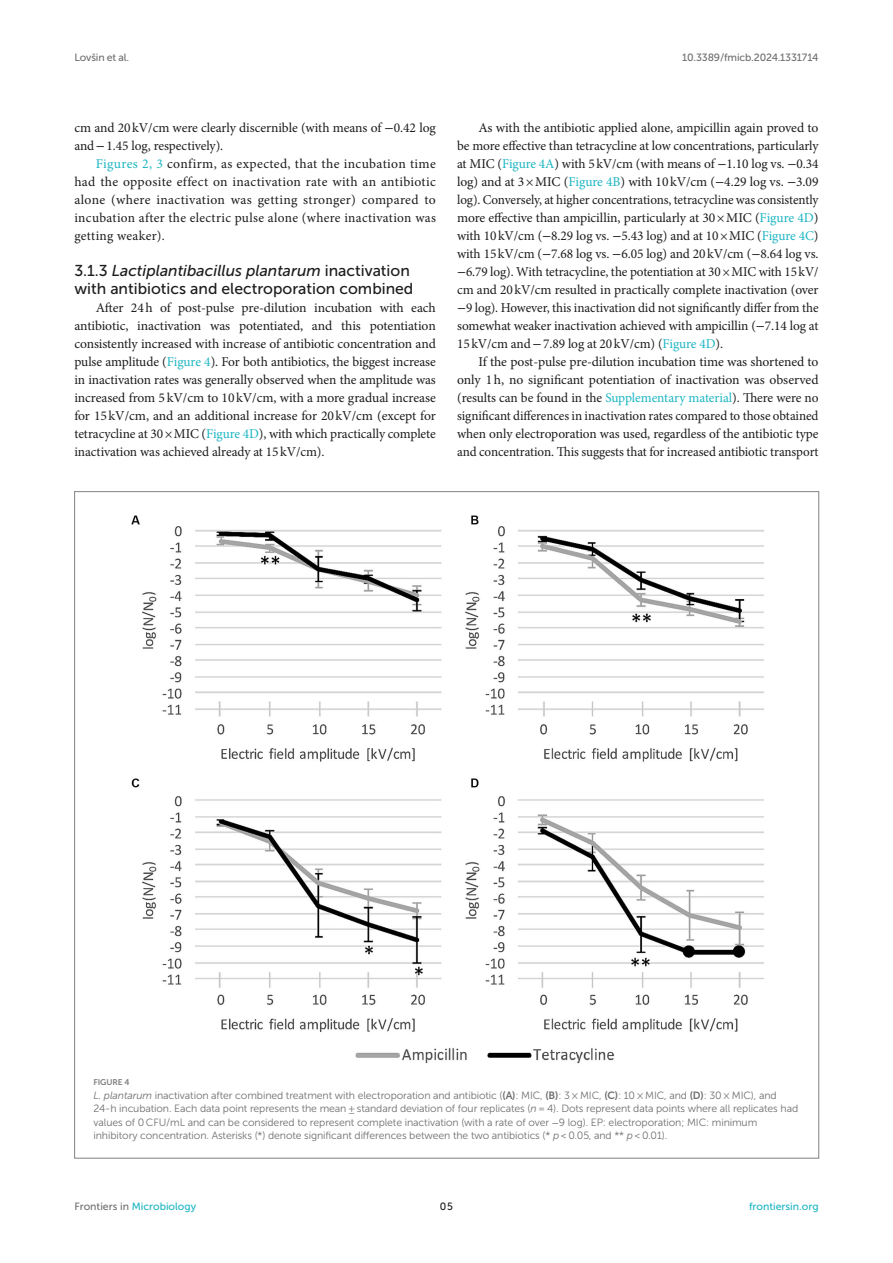
<style>
.page{position:relative;width:893px;height:1263px;background:#fff}
.page>*{position:absolute;margin:0;border:0;box-sizing:border-box;transform-origin:0 0}
.HEAD_3{font:15.75px/18px "Museo Sans 500";color:#1b1c1b}
.TEXT{font:13.5px/18px "Minion Pro";letter-spacing:-.005em;color:#1b1c1b;text-align:justify}
.TEXT_FLUSH{font:13.5px/18px "Minion Pro";letter-spacing:-.005em;color:#1b1c1b}
.FIG_LEG{font:10.5px/13.5px "Museo Sans 300";letter-spacing:-.01em;color:#706f70}
.t1{font:10.5px "Museo Sans 500";color:#1db5c3}
.t2{font:10.5px "Museo Sans 500";letter-spacing:-.015em;color:#706f70}
.t3{font:10.5px "Museo Sans 500";color:#1b1c1b}
.FIG_HD{font:8.25px "Museo Sans 700";letter-spacing:-.01em;color:#7e7f7f}
.s1{font-family:"STIX General"}
.s2{color:#1db5c3}
.s3{font-style:italic}
.s4{font-family:"Museo Sans 700"}
.s5{color:#706f70}
</style>
<div class="page">
<img style="left:131px;top:515px;width:633px;height:549px">
<p class="t2" style="left:74px;top:51px;width:56px">Lovšin et al.</p>
<p class="t2" style="left:682px;top:51px;width:138px">10.3389/fmicb.2024.1331714</p>
<p class="TEXT_FLUSH" style="left:74px;top:119px;width:363px">cm and 20kV/cm were clearly discernible (with means of <span class="s1">−</span>0.42 log and<span class="s1">−</span>1.45 log, respectively).</p>
<p class="TEXT" style="left:74px;top:155px;width:363px;text-indent:21px"><span class="s2">Figures 2, 3</span> confirm, as expected, that the incubation time had the opposite effect on inactivation rate with an antibiotic alone (where inactivation was getting stronger) compared to incubation after the electric pulse alone (where inactivation was getting weaker).</p>
<p class="HEAD_3" style="left:74px;top:262px;width:341px">3.1.3 <span class="s3">Lactiplantibacillus plantarum</span> inactivation with antibiotics and electroporation combined</p>
<p class="TEXT_FLUSH" style="left:74px;top:299px;width:363px;text-align:justify;text-indent:21px">After 24h of post-pulse pre-dilution incubation with each antibiotic, inactivation was potentiated, and this potentiation consistently increased with increase of antibiotic concentration and pulse amplitude (<span class="s2">Figure 4</span>). For both antibiotics, the biggest increase in inactivation rates was generally observed when the amplitude was increased from 5kV/cm to 10kV/cm, with a more gradual increase for 15kV/cm, and an additional increase for 20kV/cm (except for tetracycline at 30×MIC (<span class="s2">Figure 4D</span>), with which practically complete inactivation was achieved already at 15kV/cm).</p>
<p class="TEXT" style="left:457px;top:119px;width:363px;text-indent:21px">As with the antibiotic applied alone, ampicillin again proved to be more effective than tetracycline at low concentrations, particularly at MIC (<span class="s2">Figure 4A</span>) with 5kV/cm (with means of <span class="s1">−</span>1.10 log vs. <span class="s1">−</span>0.34 log) and at 3×MIC (<span class="s2">Figure 4B</span>) with 10kV/cm (<span class="s1">−</span>4.29 log vs. <span class="s1">−</span>3.09 log). Conversely, at higher concentrations, tetracycline was consistently more effective than ampicillin, particularly at 30×MIC (<span class="s2">Figure 4D</span>) with 10kV/cm (<span class="s1">−</span>8.29 log vs. <span class="s1">−</span>5.43 log) and at 10×MIC (<span class="s2">Figure 4C</span>) with 15kV/cm (<span class="s1">−</span>7.68 log vs. <span class="s1">−</span>6.05 log) and 20kV/cm (<span class="s1">−</span>8.64 log vs. <span class="s1">−</span>6.79 log). With tetracycline, the potentiation at 30×MIC with 15kV/ cm and 20kV/cm resulted in practically complete inactivation (over <span class="s1">−</span>9 log). However, this inactivation did not significantly differ from the somewhat weaker inactivation achieved with ampicillin (<span class="s1">−</span>7.14 log at 15kV/cm and<span class="s1">−</span>7.89 log at 20kV/cm) (<span class="s2">Figure 4D</span>).</p>
<p class="TEXT" style="left:457px;top:353px;width:363px;text-indent:21px">If the post-pulse pre-dilution incubation time was shortened to only 1h, no significant potentiation of inactivation was observed (results can be found in the <span class="s2">Supplementary material</span>). There were no significant differences in inactivation rates compared to those obtained when only electroporation was used, regardless of the antibiotic type and concentration. This suggests that for increased antibiotic transport</p>
<p class="FIG_HD" style="left:94px;top:1078px;width:37px">FIGURE 4</p>
<p class="FIG_LEG" style="left:94px;top:1088px;width:706px"><span class="s3">L. plantarum</span> inactivation after combined treatment with electroporation and antibiotic (<span class="s4">(A)</span>: MIC, <span class="s4">(B)</span>: 3 × MIC, <span class="s4">(C)</span>: 10 × MIC, and <span class="s4">(D)</span>: 30 × MIC), and 24-h incubation. Each data point represents the mean ± standard deviation of four replicates (<span class="s3">n</span> = 4). Dots represent data points where all replicates had values of 0 CFU/mL and can be considered to represent complete inactivation (with a rate of over <span class="s1">−</span>9 log). EP: electroporation; MIC: minimum inhibitory concentration. Asterisks (*) denote significant differences between the two antibiotics (* <span class="s3">p</span> &lt; 0.05, and ** <span class="s3">p</span> &lt; 0.01).</p>
<p class="t1" style="left:74px;top:1200px;width:123px"><span class="s5">Frontiers in</span> Microbiology</p>
<p class="t3" style="left:440px;top:1200px;width:14px">05</p>
<p class="t1" style="left:749px;top:1200px;width:71px">frontiersin.org</p>
</div>
